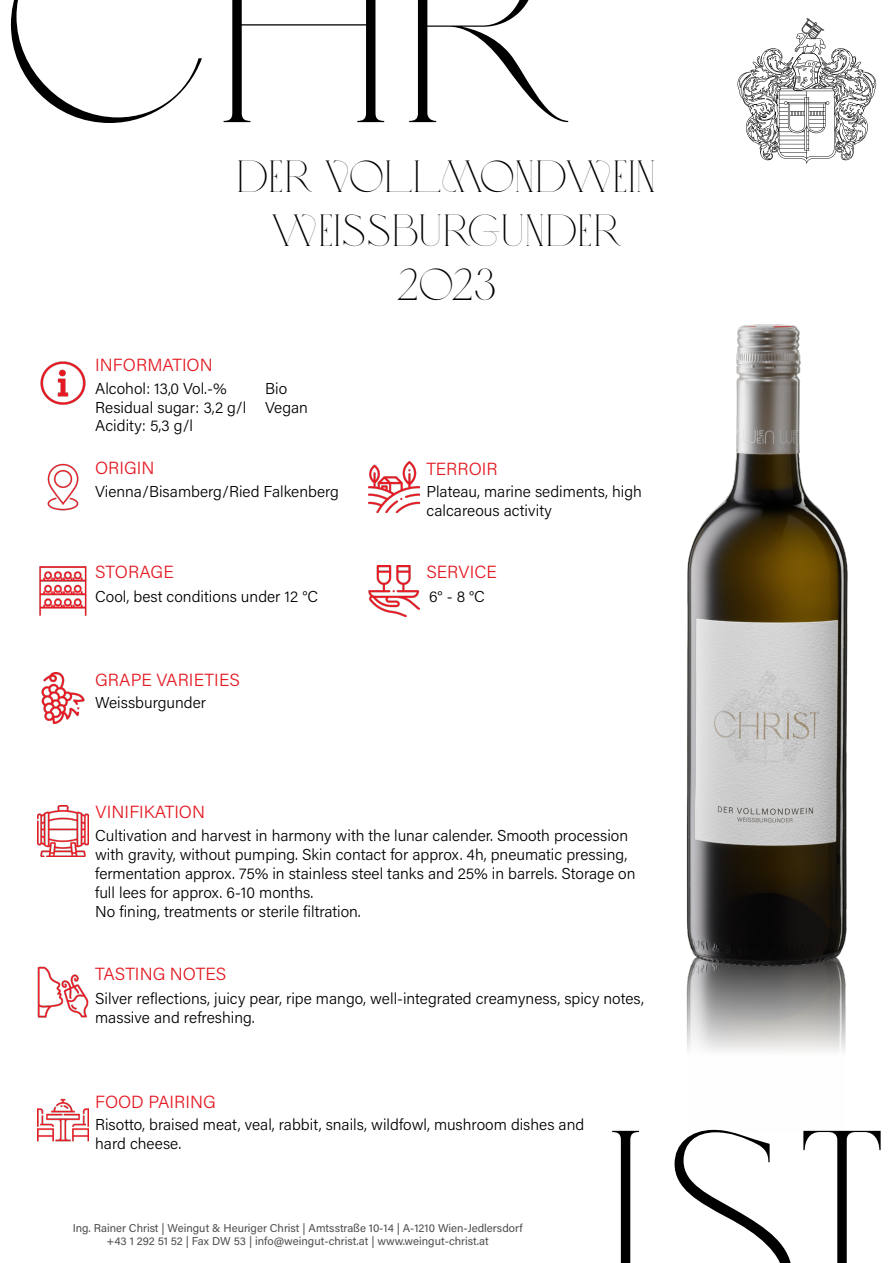
<style>
.page{position:relative;width:893px;height:1263px;background:#fff}
.page>*{position:absolute;margin:0;border:0;box-sizing:border-box;transform-origin:0 0}
.t1{font:278.25px "Love";color:#000}
.t2{font:45px "Love";color:#000}
.t3{font:300 17.55px "Acumin Pro";color:#e41a23}
.t4{font:300 15.75px/18.9px "Acumin Pro";color:#000}
.t5{font:11.4px "Acumin Pro";color:#4d4d4d}
</style>
<div class="page">
<svg style="left:737px;top:18px;width:140px;height:146px"></svg>
<img style="left:686px;top:990px;width:160px;height:61px">
<img style="left:686px;top:324px;width:162px;height:666px">
<img style="left:40px;top:361px;width:46px;height:44px">
<img style="left:369px;top:462px;width:51px;height:50px">
<img style="left:47px;top:463px;width:32px;height:48px">
<img style="left:39px;top:566px;width:48px;height:50px">
<img style="left:369px;top:565px;width:51px;height:51px">
<img style="left:38px;top:967px;width:50px;height:51px">
<img style="left:38px;top:805px;width:50px;height:51px">
<img style="left:41px;top:672px;width:44px;height:51px">
<img style="left:38px;top:1098px;width:50px;height:44px">
<p class="t1" style="left:0;top:-118px;width:865px">CHRIST</p>
<p class="t3" style="left:95px;top:353px;width:119px">INFORMATION</p>
<p class="t2" style="left:236px;top:153px;width:421px">DER VOLLMONDWEIN</p>
<p class="t2" style="left:270px;top:207px;width:354px">WEISSBURGUNDER</p>
<p class="t2" style="left:396px;top:261px;width:102px">2023</p>
<p class="t4" style="left:95px;top:378px;width:133px">Alcohol: 13,0 Vol.-%</p>
<p class="t4" style="left:95px;top:397px;width:153px">Residual sugar: 3,2 g/l</p>
<p class="t4" style="left:95px;top:416px;width:100px">Acidity: 5,3 g/l</p>
<p class="t4" style="left:265px;top:378px;width:24px">Bio</p>
<p class="t4" style="left:265px;top:397px;width:44px">Vegan</p>
<p class="t3" style="left:95px;top:456px;width:61px">ORIGIN</p>
<p class="t3" style="left:426px;top:456px;width:73px">TERROIR</p>
<p class="t4" style="left:95px;top:481px;width:245px">Vienna/Bisamberg/Ried Falkenberg</p>
<p class="t4" style="left:427px;top:481px;width:217px">Plateau, marine sediments, high calcareous activity</p>
<p class="t3" style="left:95px;top:560px;width:80px">STORAGE</p>
<p class="t3" style="left:426px;top:560px;width:72px">SERVICE</p>
<p class="t4" style="left:95px;top:586px;width:225px">Cool, best conditions under 12 °C</p>
<p class="t4" style="left:429px;top:586px;width:57px">6° - 8 °C</p>
<p class="t3" style="left:95px;top:667px;width:146px">GRAPE VARIETIES</p>
<p class="t4" style="left:95px;top:693px;width:112px">Weissburgunder</p>
<p class="t3" style="left:96px;top:800px;width:111px">VINIFIKATION</p>
<p class="t4" style="left:95px;top:826px;width:542px">Cultivation and harvest in harmony with the lunar calender. Smooth procession with gravity, without pumping. Skin contact for approx. 4h, pneumatic pressing, fermentation approx. 75% in stainless steel tanks and 25% in barrels. Storage on full lees for approx. 6-10 months.</p>
<p class="t4" style="left:95px;top:901px;width:267px">No fining, treatments or sterile filtration.</p>
<p class="t3" style="left:95px;top:962px;width:133px">TASTING NOTES</p>
<p class="t4" style="left:95px;top:988px;width:550px">Silver reflections, juicy pear, ripe mango, well-integrated creamyness, spicy notes, massive and refreshing.</p>
<p class="t3" style="left:95px;top:1089px;width:122px">FOOD PAIRING</p>
<p class="t4" style="left:95px;top:1115px;width:491px">Risotto, braised meat, veal, rabbit, snails, wildfowl, mushroom dishes and hard cheese.</p>
<p class="t1" style="left:28px;top:1085px;width:865px">CHRIST</p>
<p class="t5" style="left:73px;top:1219px;width:451px">Ing. Rainer Christ | Weingut &amp; Heuriger Christ | Amtsstraße 10-14 | A-1210 Wien-Jedlersdorf</p>
<p class="t5" style="left:106px;top:1233px;width:384px">+43 1 292 51 52 | Fax DW 53 | info@weingut-christ.at | www.weingut-christ.at</p>
</div>
